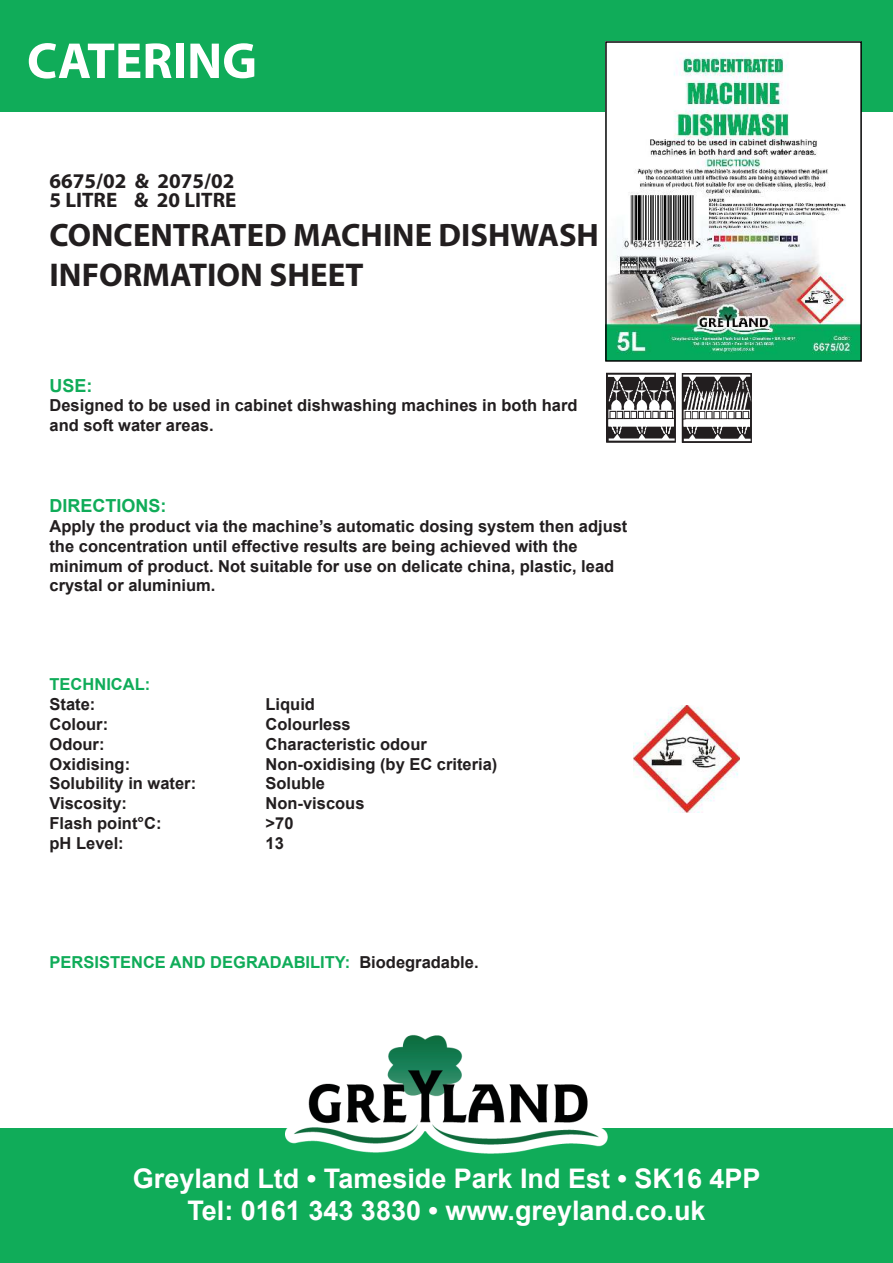
<style>
.page{position:relative;width:893px;height:1263px;background:#fff}
.page>*{position:absolute;margin:0;border:0;box-sizing:border-box;transform-origin:0 0}
.t1{font:700 51px "Myriad Pro";color:#fff}
.t2{font:700 33px "Myriad Pro";color:#221e1f}
.t3{font:700 32.55px "Myriad Pro";color:#221e1f}
.t4{font:700 27px/32.4px "Arial";color:#fff;text-align:center}
.t5{font:700 21px/19.5px "Myriad Pro";color:#221e1f}
.t6{font:700 18px "Arial";color:#10ac59}
.t7{font:700 16.5px/19.8px "Arial";color:#221e1f}
.t8{font:700 16.5px "Arial";color:#10ac59}
.s1{color:#221e1f}
</style>
<div class="page">
<div style="left:0;top:0;width:893px;height:111px;background:#10ac59"></div>
<img style="left:608px;top:44px;width:251px;height:315px">
<div style="left:0;top:1129px;width:893px;height:134px;background:#10ac59"></div>
<div style="left:605px;top:41px;width:257px;height:321px;border:2px solid #020303"></div>
<img style="left:633px;top:706px;width:107px;height:106px">
<img style="left:286px;top:1034px;width:321px;height:119px">
<svg style="left:608px;top:376px;width:66px;height:65px"></svg>
<div style="left:606px;top:373px;width:70px;height:70px;border:1px solid #221e1f"></div>
<svg style="left:684px;top:376px;width:66px;height:63px"></svg>
<div style="left:682px;top:373px;width:70px;height:70px;border:1px solid #221e1f"></div>
<h1 class="t1" style="left:27px;top:31px;width:232px">CATERING</h1>
<p class="t5" style="left:50px;top:171px;width:188px">6675/02 &amp; 2075/02<br>5 LITRE &amp; 20 LITRE</p>
<h3 class="t3" style="left:50px;top:216px;width:551px">CONCENTRATED MACHINE DISHWASH</h3>
<h2 class="t2" style="left:50px;top:255px;width:316px">INFORMATION SHEET</h2>
<p class="t6" style="left:50px;top:378px;width:45px">USE:</p>
<p class="t7" style="left:50px;top:397px;width:530px">Designed to be used in cabinet dishwashing machines in both hard and soft water areas.</p>
<p class="t6" style="left:50px;top:499px;width:118px">DIRECTIONS:</p>
<p class="t7" style="left:50px;top:518px;width:579px">Apply the product via the machine’s automatic dosing system then adjust the concentration until effective results are being achieved with the minimum of product. Not suitable for use on delicate china, plastic, lead crystal or aluminium.</p>
<p class="t8" style="left:50px;top:678px;width:102px">TECHNICAL:</p>
<p class="t7" style="left:50px;top:696px;width:47px">State:</p>
<p class="t7" style="left:266px;top:696px;width:51px">Liquid</p>
<p class="t7" style="left:50px;top:716px;width:60px">Colour:</p>
<p class="t7" style="left:266px;top:716px;width:87px">Colourless</p>
<p class="t7" style="left:50px;top:736px;width:56px">Odour:</p>
<p class="t7" style="left:266px;top:736px;width:163px">Characteristic odour</p>
<p class="t7" style="left:50px;top:755px;width:82px">Oxidising:</p>
<p class="t7" style="left:266px;top:755px;width:233px">Non-oxidising (by EC criteria)</p>
<p class="t7" style="left:50px;top:775px;width:148px">Solubility in water:</p>
<p class="t7" style="left:266px;top:775px;width:61px">Soluble</p>
<p class="t7" style="left:50px;top:795px;width:79px">Viscosity:</p>
<p class="t7" style="left:266px;top:795px;width:101px">Non-viscous</p>
<p class="t7" style="left:50px;top:815px;width:114px">Flash point°C:</p>
<p class="t7" style="left:266px;top:815px;width:29px">&gt;70</p>
<p class="t7" style="left:50px;top:835px;width:76px">pH Level:</p>
<p class="t7" style="left:266px;top:835px;width:20px">13</p>
<p class="t8" style="left:50px;top:955px;width:431px">PERSISTENCE AND DEGRADABILITY: <span class="s1">Biodegradable.</span></p>
<h3 class="t4" style="left:133px;top:1163px;width:629px">Greyland Ltd • Tameside Park Ind Est • SK16 4PP<br>Tel: 0161 343 3830 • www.greyland.co.uk</h3>
</div>
